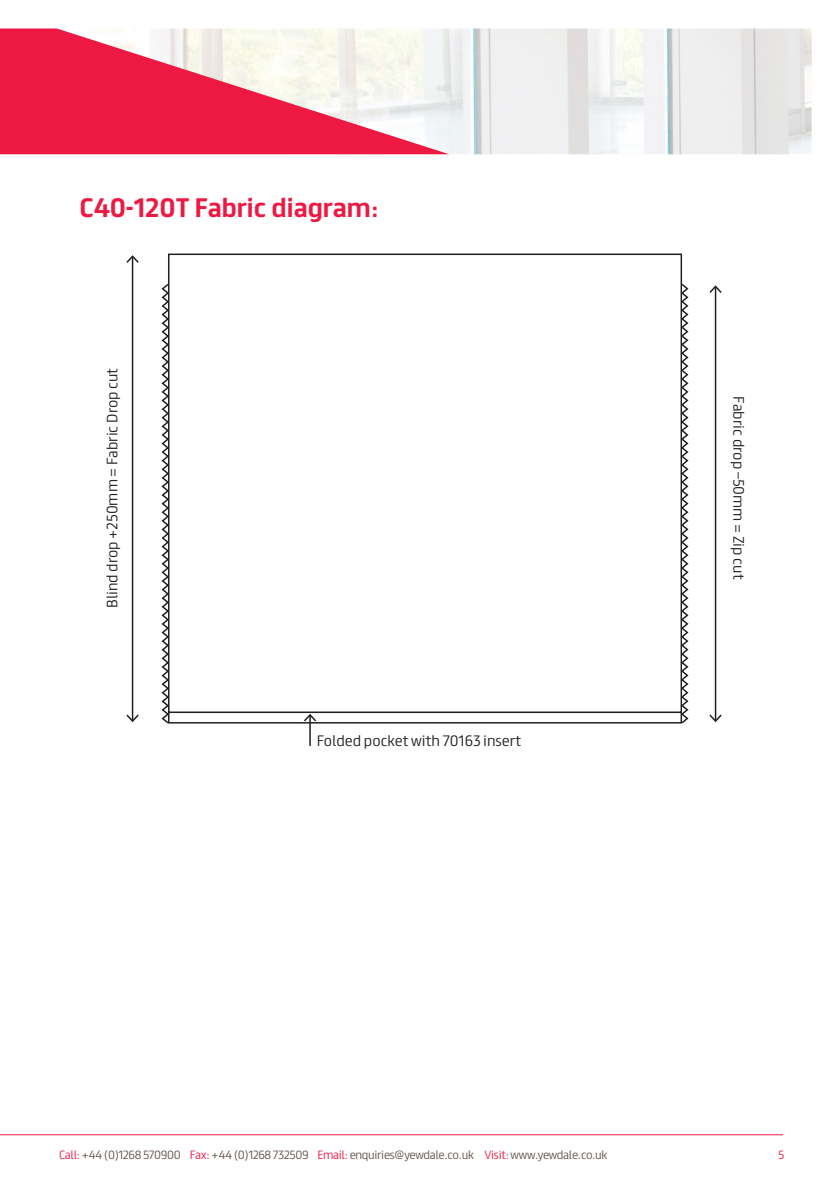
<style>
.page{position:relative;width:840px;height:1191px;background:#fff}
.page>*{position:absolute;margin:0;border:0;box-sizing:border-box;transform-origin:0 0}
.t1{font:700 24px "FS Truman";color:#ed1943}
.t2{font:300 13.6px "FS Truman";color:#231f20}
.t3{font:300 10.8px "FS Truman";letter-spacing:-.03em;color:#62544e}
.t4{font:300 10.8px "FS Truman";color:#ed1943}
.s1{color:#ed1943}
</style>
<div class="page">
<hr style="left:0;top:1134px;width:782px;height:1px;background:#ed1943">
<img style="left:449px;top:29px;width:362px;height:125px">
<svg style="left:0;top:29px;width:449px;height:125px;fill:#ed1943"></svg>
<div style="left:168px;top:711px;width:513px;height:12px;border:2px solid #231f20"></div>
<svg style="left:168px;top:253px;width:514px;height:461px"></svg>
<svg style="left:679px;top:282px;width:10px;height:442px"></svg>
<svg style="left:161px;top:282px;width:9px;height:442px"></svg>
<hr style="left:132px;top:257px;width:1px;height:463px;background:#231f20">
<svg style="left:126px;top:255px;width:13px;height:8px"></svg>
<svg style="left:126px;top:714px;width:13px;height:8px"></svg>
<hr style="left:309px;top:715px;width:1px;height:31px;background:#231f20">
<svg style="left:304px;top:714px;width:12px;height:7px"></svg>
<hr style="left:714px;top:287px;width:2px;height:433px;background:#231f20">
<svg style="left:709px;top:285px;width:12px;height:8px"></svg>
<svg style="left:709px;top:714px;width:12px;height:8px"></svg>
<p class="t1" style="left:79px;top:187px;width:299px">C40-120T Fabric diagram:</p>
<p class="t2" style="left:100px;top:608px;width:242px;rotate:-90deg">Blind drop +250mm = Fabric Drop cut</p>
<p class="t2" style="left:316px;top:728px;width:206px">Folded pocket with 70163 insert</p>
<p class="t2" style="left:750px;top:396px;width:184px;rotate:90deg">Fabric drop –50mm = Zip cut</p>
<p class="t3" style="left:59px;top:1145px;width:549px"><span class="s1">Call:</span> +44 (0)1268 570900 <span class="s1">Fax:</span> +44 (0)1268 732509 <span class="s1">Email:</span> enquiries@yewdale.co.uk <span class="s1">Visit:</span> www.yewdale.co.uk</p>
<p class="t4" style="left:777px;top:1145px;width:8px">5</p>
</div>
